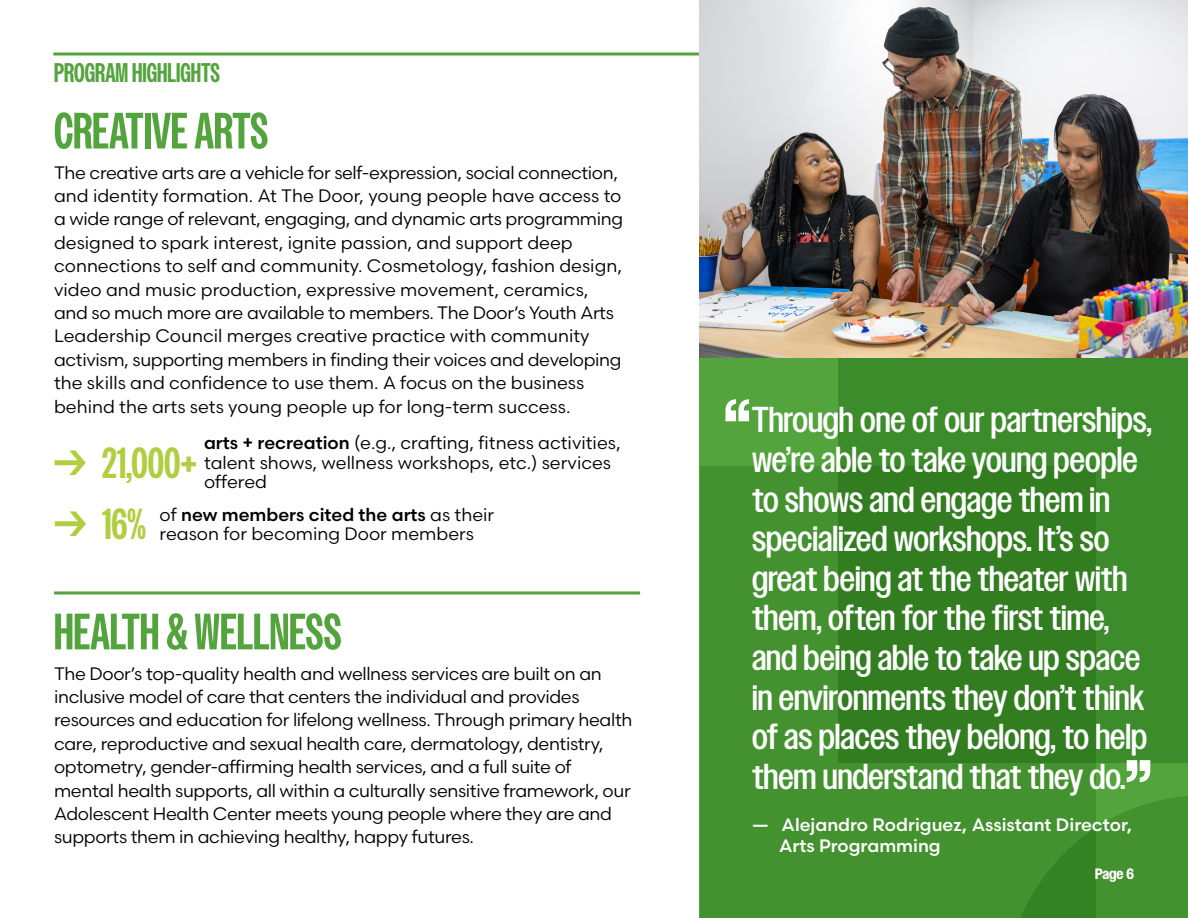
<style>
.page{position:relative;width:1188px;height:918px;background:#fff}
.page>*{position:absolute;margin:0;border:0;box-sizing:border-box;transform-origin:0 0}
.t1{font:700 51px "Owners X Narrow";color:#54a43e}
.t2{font:700 43.5px "Owners X Narrow";color:#b0ce40}
.t3{font:500 36px/39.6px "Owners Narrow";color:#fff}
.t4{font:700 27px "Owners X Narrow";color:#54a43e}
.t5{font:18px/23.4px "Scandia";color:#000}
.t6{font:18px/23.4px "Scandia";letter-spacing:-.02em;color:#000}
.t7{font:500 18px/21.6px "Scandia";color:#fff}
.t8{font:700 15px "Owners Narrow";color:#fff}
.s1{font-weight:500}
</style>
<div class="page">
<svg style="left:53px;top:52px;width:647px;height:4px;background:#7eba6e"></svg>
<div style="left:700px;top:357px;width:488px;height:561px;background:#54a43e"></div>
<div style="left:700px;top:466px;width:396px;height:452px;background:#43922f"></div>
<div style="left:838px;top:35px;width:350px;height:728px;background:linear-gradient(to right,#327e21,#3c8a2a)"></div>
<img style="left:700px;top:0;width:488px;height:357px">
<hr style="left:54px;top:591px;width:586px;height:3px;background:#54a43e">
<svg style="left:1021px;top:796px;width:167px;height:122px"></svg>
<svg style="left:725px;top:399px;width:24px;height:22px"></svg>
<svg style="left:1127px;top:760px;width:23px;height:22px"></svg>
<h3 class="t4" style="left:54px;top:58px;width:168px">PROGRAM HIGHLIGHTS</h3>
<h1 class="t1" style="left:54px;top:103px;width:215px">CREATIVE ARTS</h1>
<p class="t5" style="left:54px;top:160px;width:571px">The creative arts are a vehicle for self-expression, social connection, and identity formation. At The Door, young people have access to a wide range of relevant, engaging, and dynamic arts programming designed to spark interest, ignite passion, and support deep connections to self and community. Cosmetology, fashion design, video and music production, expressive movement, ceramics, and so much more are available to members. The Door’s Youth Arts Leadership Council merges creative practice with community activism, supporting members in finding their voices and developing the skills and confidence to use them. A focus on the business behind the arts sets young people up for long-term success.</p>
<p class="t5" style="left:204px;top:433px;width:418px;line-height:19.5px"><span class="s1">arts + recreation</span> (e.g., crafting, fitness activities, talent shows, wellness workshops, etc.) services offered</p>
<h2 class="t2" style="left:54px;top:439px;width:145px">→ 21,000+</h2>
<h2 class="t2" style="left:54px;top:500px;width:93px">→ 16%</h2>
<p class="t5" style="left:160px;top:505px;width:336px;line-height:19.5px">of <span class="s1">new members cited the arts</span> as their reason for becoming Door members</p>
<h1 class="t1" style="left:54px;top:604px;width:289px">HEALTH &amp; WELLNESS</h1>
<p class="t6" style="left:54px;top:661px;width:580px">The Door’s top-quality health and wellness services are built on an inclusive model of care that centers the individual and provides resources and education for lifelong wellness. Through primary health care, reproductive and sexual health care, dermatology, dentistry, optometry, gender-affirming health services, and a full suite of mental health supports, all within a culturally sensitive framework, our Adolescent Health Center meets young people where they are and supports them in achieving healthy, happy futures.</p>
<p class="t3" style="left:752px;top:400px;width:401px">Through one of our partnerships, we’re able to take young people to shows and engage them in specialized workshops. It’s so great being at the theater with them, often for the first time, and being able to take up space in environments they don’t think of as places they belong, to help them understand that they do.</p>
<p class="t7" style="left:779px;top:813px;width:355px;text-indent:-27px">— Alejandro Rodriguez, Assistant Director,<br>Arts Programming</p>
<p class="t8" style="left:1095px;top:866px;width:40px">Page 6</p>
</div>
